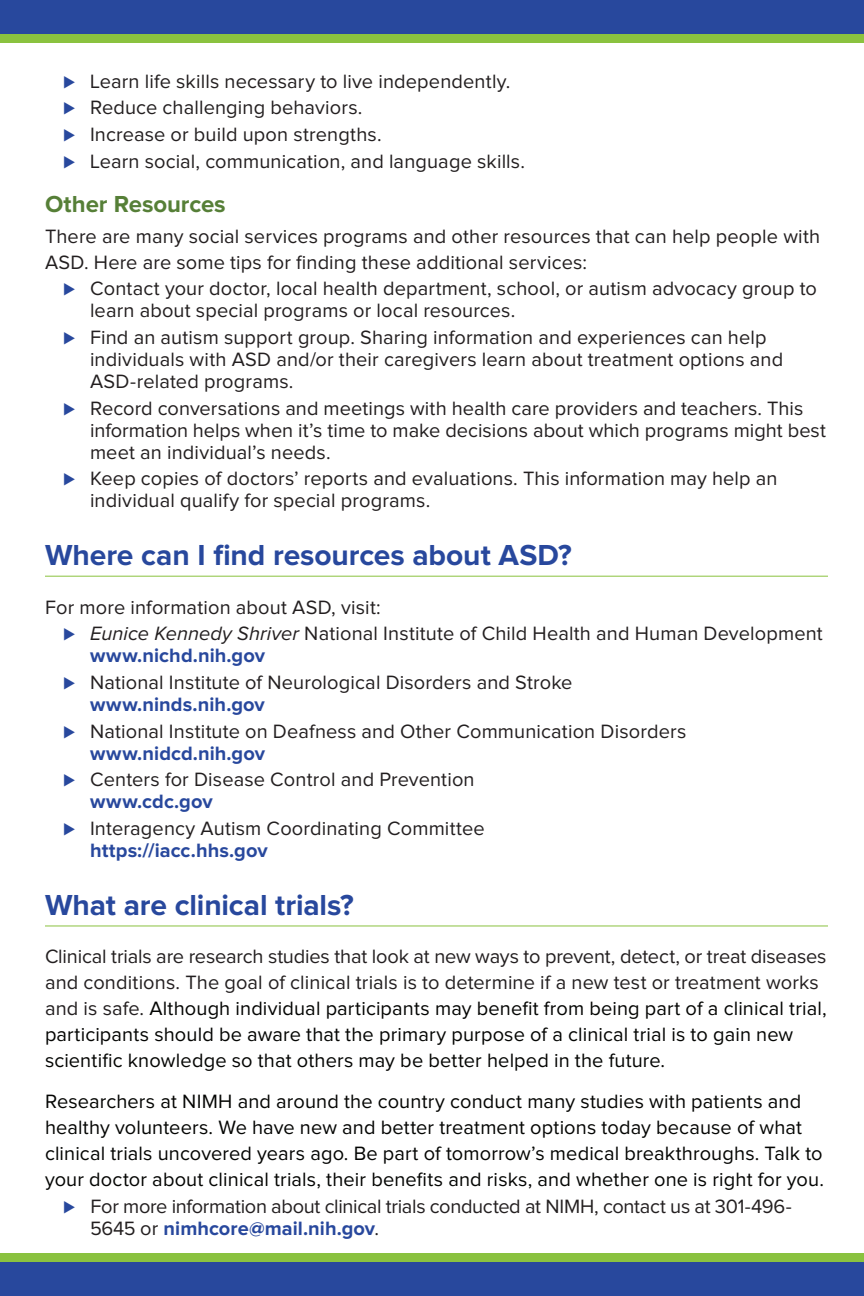
<style>
.page{position:relative;width:864px;height:1296px;background:#fff}
.page>*{position:absolute;margin:0;border:0;box-sizing:border-box;transform-origin:0 0}
.t1{font:700 30px "Proxima Nova";letter-spacing:-.005em;color:#28489d}
.t2{font:700 24px "Proxima Nova";letter-spacing:-.005em;color:#567f37}
._1st_Para_H3{font:20px/22px "Proxima Nova";letter-spacing:.005em;color:#231f20}
.t3{font:20px/26px "Proxima Nova";letter-spacing:.005em;color:#040503}
._1st_Para_H3-2{font:20px/22px "Proxima Nova";letter-spacing:-.015em;color:#231f20}
.s1{color:#28489d}
.s2{font-style:italic}
.s3{font-weight:700;color:#28489d}
.s4{color:#231f20}
</style>
<div class="page">
<hr style="left:45px;top:576px;width:783px;height:1px;background:#8ac23f">
<hr style="left:45px;top:925px;width:783px;height:1px;background:#8ac23f">
<div style="left:0;top:1261px;width:864px;height:35px;background:#28489d"></div>
<div style="left:0;top:1253px;width:864px;height:8px;background:#8ac23f"></div>
<div style="left:0;top:0;width:864px;height:34px;background:#28489d"></div>
<div style="left:0;top:34px;width:864px;height:8px;background:#8ac23f"></div>
<p class="_1st_Para_H3" style="left:63px;top:71px;width:449px"><span class="s1">⊲</span> Learn life skills necessary to live independently.</p>
<p class="_1st_Para_H3" style="left:63px;top:98px;width:301px"><span class="s1">⊲</span> Reduce challenging behaviors.</p>
<p class="_1st_Para_H3" style="left:63px;top:124px;width:320px"><span class="s1">⊲</span> Increase or build upon strengths.</p>
<p class="_1st_Para_H3" style="left:63px;top:151px;width:464px"><span class="s1">⊲</span> Learn social, communication, and language skills.</p>
<h3 class="t2" style="left:45px;top:193px;width:182px">Other Resources</h3>
<p class="_1st_Para_H3" style="left:45px;top:224px;width:777px;line-height:26px">There are many social services programs and other resources that can help people with<br>ASD. Here are some tips for finding these additional services:</p>
<p class="_1st_Para_H3" style="left:90px;top:278px;width:729px;text-indent:-27px"><span class="s1">⊲</span> Contact your doctor, local health department, school, or autism advocacy group to learn about special programs or local resources.</p>
<p class="_1st_Para_H3" style="left:90px;top:327px;width:695px;text-indent:-27px"><span class="s1">⊲</span> Find an autism support group. Sharing information and experiences can help individuals with ASD and/or their caregivers learn about treatment options and<br>ASD-related programs.</p>
<p class="_1st_Para_H3" style="left:90px;top:398px;width:738px;text-indent:-27px"><span class="s1">⊲</span> Record conversations and meetings with health care providers and teachers. This information helps when it’s time to make decisions about which programs might best meet an individual’s needs.</p>
<p class="_1st_Para_H3" style="left:90px;top:468px;width:689px;text-indent:-27px"><span class="s1">⊲</span> Keep copies of doctors’ reports and evaluations. This information may help an individual qualify for special programs.</p>
<h2 class="t1" style="left:45px;top:542px;width:528px">Where can I find resources about ASD?</h2>
<p class="_1st_Para_H3" style="left:45px;top:597px;width:337px">For more information about ASD, visit:</p>
<p class="_1st_Para_H3" style="left:90px;top:624px;width:734px;text-indent:-27px"><span class="s1">⊲</span> <span class="s2">Eunice Kennedy Shriver</span> National Institute of Child Health and Human Development <span class="s3">www.nichd.nih.gov</span></p>
<p class="_1st_Para_H3" style="left:90px;top:672px;width:484px;text-indent:-27px"><span class="s1">⊲</span> National Institute of Neurological Disorders and Stroke <span class="s3">www.ninds.nih.gov</span></p>
<p class="_1st_Para_H3" style="left:90px;top:721px;width:598px;text-indent:-27px"><span class="s1">⊲</span> National Institute on Deafness and Other Communication Disorders <span class="s3">www.nidcd.nih.gov</span></p>
<p class="_1st_Para_H3" style="left:90px;top:770px;width:386px;text-indent:-27px"><span class="s1">⊲</span> Centers for Disease Control and Prevention <span class="s3">www.cdc.gov</span></p>
<p class="_1st_Para_H3" style="left:90px;top:818px;width:396px;text-indent:-27px"><span class="s1">⊲</span> Interagency Autism Coordinating Committee <span class="s3">https://iacc.hhs.gov</span></p>
<h2 class="t1" style="left:45px;top:891px;width:310px">What are clinical trials?</h2>
<p class="t3" style="left:45px;top:945px;width:783px"><span class="s4">Clinical trials are research studies that look at new ways to prevent, detect, or treat diseases and conditions. The goal of clinical trials is to determine if a new test or treatment works and is safe.</span> Although individual participants may benefit from being part of a clinical trial, participants should be aware that the primary purpose of a clinical trial is to gain new scientific knowledge so that others may be better helped in the future.</p>
<p class="t3" style="left:45px;top:1089px;width:781px">Researchers at NIMH and around the country conduct many studies with patients and healthy volunteers. We have new and better treatment options today because of what clinical trials uncovered years ago. Be part of tomorrow’s medical breakthroughs. Talk to your doctor about clinical trials, their benefits and risks, and whether one is right for you.</p>
<p class="_1st_Para_H3-2" style="left:90px;top:1196px;width:703px;text-indent:-27px"><span class="s1">⊲</span> For more information about clinical trials conducted at NIMH, contact us at 301-496-<br>5645 or <span class="s3">nimhcore@mail.nih.gov</span>.</p>
</div>
